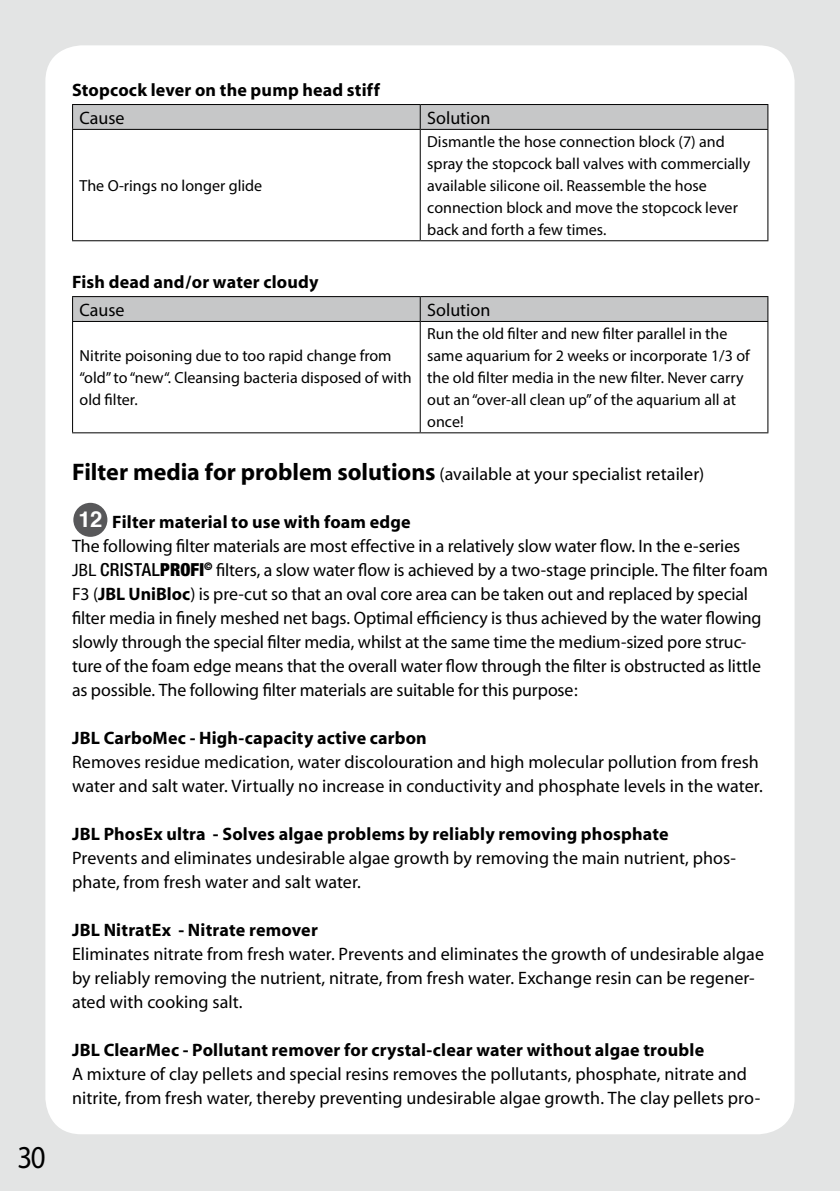
<style>
.page{position:relative;width:840px;height:1191px;background:#fff}
.page>*{position:absolute;margin:0;border:0;box-sizing:border-box;transform-origin:0 0}
.t1{font:32px "Myriad";color:#000;scale:.9 1}
.t2{font:18px/24px "Myriad";color:#000}
.t3{font:700 18px "Myriad";letter-spacing:.01em;color:#000}
.t4{font:18px "Myriad Pro";color:#000}
.t5{font:16px/22px "Myriad Pro";color:#000}
.s1{font-weight:700;font-size:24px}
.s2{font-family:"Helvetica";font-weight:700;font-size:22px;color:#fff}
.s3{font-weight:700}
.s4{font-family:"Helvetica Neue LT Pro";font-weight:500;font-stretch:condensed}
.s5{font-family:"Helvetica Neue LT Pro";font-weight:900;font-stretch:condensed}
</style>
<div class="page">
<div style="left:0;top:0;width:839px;height:1191px;background:#e3e4e4"></div>
<div style="left:45px;top:45px;width:749px;height:1089px;background:#fff;border-radius:36px"></div>
<svg style="left:72px;top:104px;width:696px;height:25px"></svg>
<hr style="left:72px;top:129px;width:348px;height:1px;background:#000">
<hr style="left:72px;top:130px;width:1px;height:110px;background:#000">
<hr style="left:420px;top:129px;width:348px;height:1px;background:#000">
<hr style="left:419px;top:130px;width:1px;height:110px;background:#000">
<hr style="left:767px;top:130px;width:1px;height:110px;background:#000">
<hr style="left:72px;top:240px;width:348px;height:1px;background:#000">
<hr style="left:420px;top:240px;width:348px;height:1px;background:#000">
<svg style="left:72px;top:296px;width:696px;height:25px"></svg>
<hr style="left:72px;top:321px;width:348px;height:1px;background:#000">
<hr style="left:72px;top:322px;width:1px;height:110px;background:#000">
<hr style="left:420px;top:321px;width:348px;height:1px;background:#000">
<hr style="left:419px;top:322px;width:1px;height:110px;background:#000">
<hr style="left:767px;top:322px;width:1px;height:110px;background:#000">
<hr style="left:72px;top:432px;width:348px;height:1px;background:#000">
<hr style="left:420px;top:432px;width:348px;height:1px;background:#000">
<div style="left:73px;top:503px;width:34px;height:34px;background:#58585a;border-radius:50%"></div>
<h1 class="t1" style="left:18px;top:1141px;width:33px">30</h1>
<p class="t3" style="left:72px;top:81px;width:309px">Stopcock lever on the pump head stiff</p>
<p class="t4" style="left:80px;top:107px;width:47px">Cause</p>
<p class="t4" style="left:427px;top:107px;width:65px">Solution</p>
<p class="t5" style="left:80px;top:174px;width:184px">The O-rings no longer glide</p>
<p class="t5" style="left:427px;top:130px;width:324px">Dismantle the hose connection block (7) and spray the stopcock ball valves with commercially available silicone oil. Reassemble the hose connection block and move the stopcock lever back and forth a few times.</p>
<p class="t3" style="left:72px;top:273px;width:248px">Fish dead and/or water cloudy</p>
<p class="t4" style="left:80px;top:299px;width:47px">Cause</p>
<p class="t4" style="left:427px;top:299px;width:65px">Solution</p>
<p class="t5" style="left:80px;top:344px;width:333px">Nitrite poisoning due to too rapid change from “old” to “new“. Cleansing bacteria disposed of with old filter.</p>
<p class="t5" style="left:427px;top:322px;width:324px">Run the old filter and new filter parallel in the same aquarium for 2 weeks or incorporate 1/3 of the old filter media in the new filter. Never carry out an “over-all clean up” of the aquarium all at once!</p>
<p class="t2" style="left:72px;top:463px;width:633px"><span class="s1">Filter media for problem solutions</span> (available at your specialist retailer)</p>
<p class="t2" style="left:72px;top:511px;width:697px;text-indent:6px"><span class="s2">12</span> <span class="s3">Filter material to use with foam edge<br></span>The following filter materials are most effective in a relatively slow water flow. In the e-series JBL <span class="s4">CRISTAL</span><span class="s5">PROFI</span><sup>©</sup> filters, a slow water flow is achieved by a two-stage principle. The filter foam F3 (<span class="s3">JBL UniBloc</span>) is pre-cut so that an oval core area can be taken out and replaced by special filter media in finely meshed net bags. Optimal efficiency is thus achieved by the water flowing slowly through the special filter media, whilst at the same time the medium-sized pore struc&shy;ture of the foam edge means that the overall water flow through the filter is obstructed as little as possible. The following filter materials are suitable for this purpose:</p>
<p class="t3" style="left:72px;top:729px;width:356px">JBL CarboMec - High-capacity active carbon</p>
<p class="t2" style="left:72px;top:751px;width:692px">Removes residue medication, water discolouration and high molecular pollution from fresh water and salt water. Virtually no increase in conductivity and phosphate levels in the water.</p>
<p class="t3" style="left:72px;top:825px;width:598px">JBL PhosEx ultra - Solves algae problems by reliably removing phosphate</p>
<p class="t2" style="left:72px;top:847px;width:665px">Prevents and eliminates undesirable algae growth by removing the main nutrient, phos&shy;phate, from fresh water and salt water.</p>
<p class="t3" style="left:72px;top:921px;width:247px">JBL NitratEx - Nitrate remover</p>
<p class="t2" style="left:72px;top:943px;width:693px">Eliminates nitrate from fresh water. Prevents and eliminates the growth of undesirable algae by reliably removing the nutrient, nitrate, from fresh water. Exchange resin can be regener&shy;ated with cooking salt.</p>
<p class="t3" style="left:72px;top:1041px;width:633px">JBL ClearMec - Pollutant remover for crystal-clear water without algae trouble</p>
<p class="t2" style="left:72px;top:1063px;width:689px">A mixture of clay pellets and special resins removes the pollutants, phosphate, nitrate and nitrite, from fresh water, thereby preventing undesirable algae growth. The clay pellets pro-</p>
</div>
